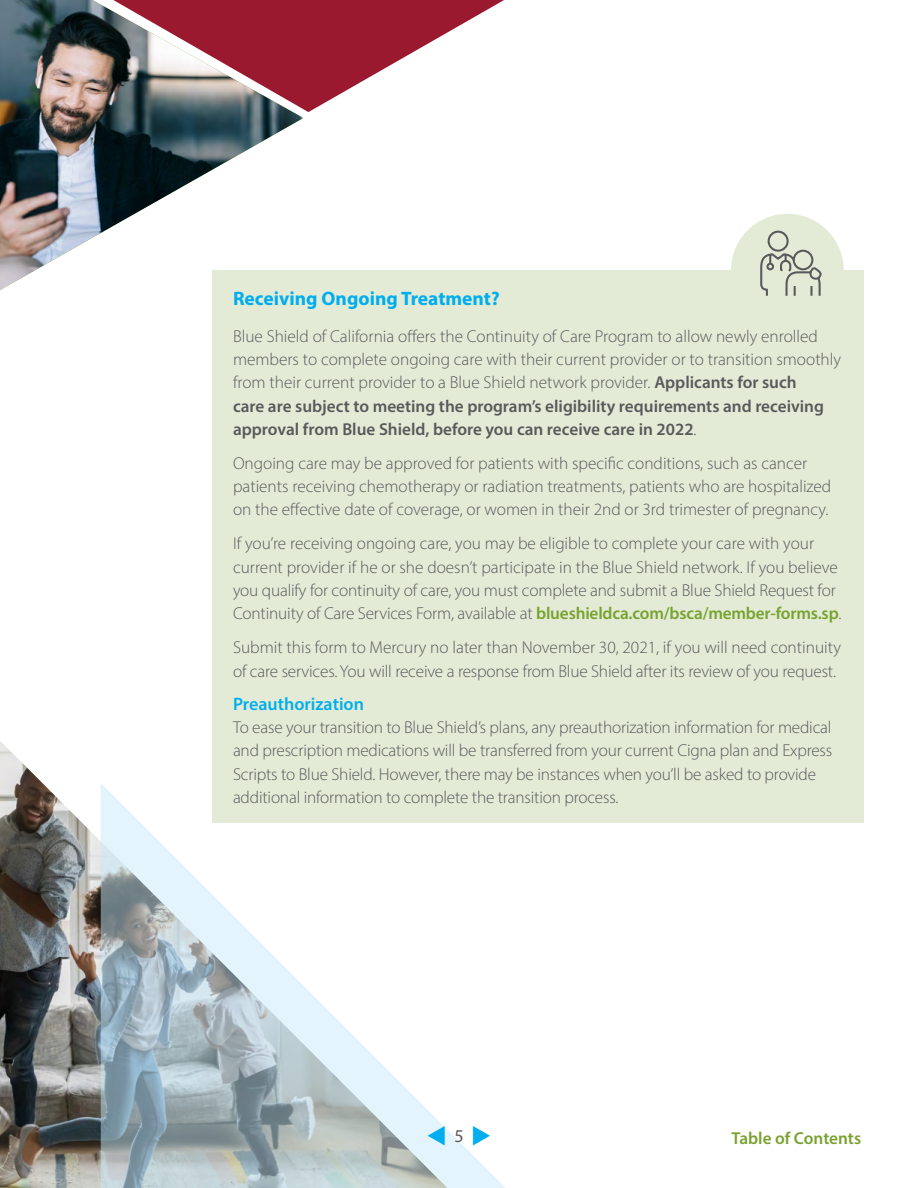
<style>
.page{position:relative;width:918px;height:1188px;background:#fff}
.page>*{position:absolute;margin:0;border:0;box-sizing:border-box;transform-origin:0 0}
.t1{font:700 19.5px "Myriad Pro";color:#00aeef}
.t2{font:600 18px "Myriad Pro";color:#00aeef}
.t3{font:18px "Myriad Pro";color:#58595b}
.t4{font:300 17.25px/23.2px "Myriad Pro";letter-spacing:-.005em;color:#58595b}
.t5{font:600 17.25px "Myriad Pro";color:#78a22f}
.s1{font-weight:600}
.s2{font-weight:600;color:#78a22f}
.s3{color:#00aeef}
</style>
<div class="page">
<svg style="left:303px;top:0;width:201px;height:112px;fill:#9b192f"></svg>
<img style="left:0;top:741px;width:213px;height:447px">
<img style="left:0;top:0;width:303px;height:290px">
<div style="left:731px;top:214px;width:113px;height:113px;background:#e3ebd6;border-radius:50%"></div>
<div style="left:213px;top:270px;width:651px;height:553px;background:#e3ebd6"></div>
<svg style="left:760px;top:230px;width:62px;height:66px"></svg>
<svg style="left:101px;top:783px;width:404px;height:405px"></svg>
<p class="t1" style="left:233px;top:286px;width:268px">Receiving Ongoing Treatment?</p>
<p class="t4" style="left:233px;top:324px;width:610px">Blue Shield of California offers the Continuity of Care Program to allow newly enrolled members to complete ongoing care with their current provider or to transition smoothly from their current provider to a Blue Shield network provider. <span class="s1">Applicants for such<br>care are subject to meeting the program’s eligibility requirements and receiving approval from Blue Shield, before you can receive care in 2022</span>.</p>
<p class="t4" style="left:233px;top:451px;width:600px">Ongoing care may be approved for patients with specific conditions, such as cancer patients receiving chemotherapy or radiation treatments, patients who are hospitalized on the effective date of coverage, or women in their 2nd or 3rd trimester of pregnancy.</p>
<p class="t4" style="left:233px;top:532px;width:610px">If you’re receiving ongoing care, you may be eligible to complete your care with your current provider if he or she doesn’t participate in the Blue Shield network. If you believe you qualify for continuity of care, you must complete and submit a Blue Shield Request for Continuity of Care Services Form, available at <span class="s2">blueshieldca.com/bsca/member-forms.sp</span>.</p>
<p class="t4" style="left:233px;top:636px;width:609px">Submit this form to Mercury no later than November 30, 2021, if you will need continuity of care services. You will receive a response from Blue Shield after its review of you request.</p>
<p class="t2" style="left:233px;top:692px;width:133px">Preauthorization</p>
<p class="t4" style="left:233px;top:716px;width:601px">To ease your transition to Blue Shield’s plans, any preauthorization information for medical and prescription medications will be transferred from your current Cigna plan and Express Scripts to Blue Shield. However, there may be instances when you’ll be asked to provide additional information to complete the transition process.</p>
<p class="t3" style="left:426px;top:1125px;width:67px"><span class="s3">▼</span> 5 <span class="s3">◆</span></p>
<p class="t5" style="left:731px;top:1127px;width:131px">Table of Contents</p>
</div>
